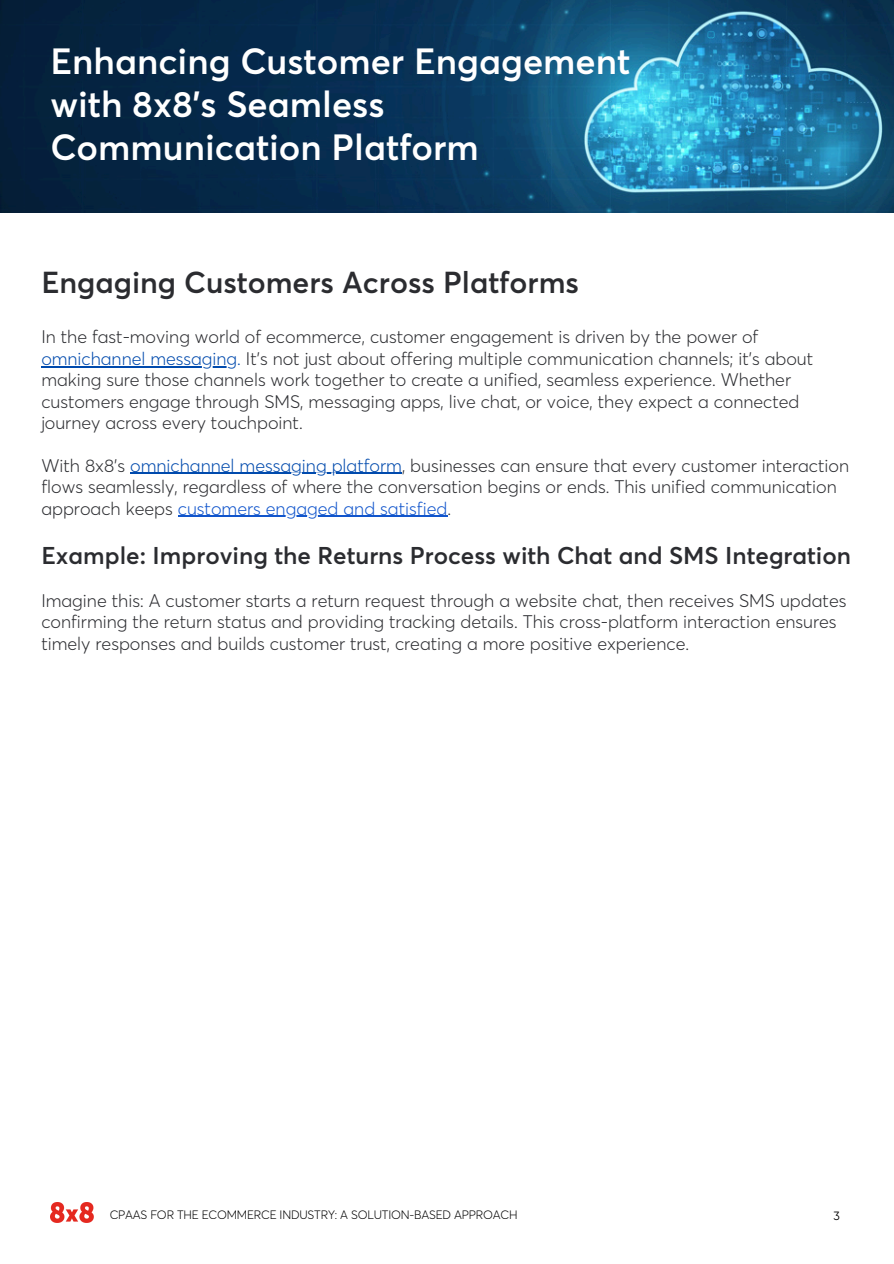
<style>
.page{position:relative;width:894px;height:1264px;background:#fff}
.page>*{position:absolute;margin:0;border:0;box-sizing:border-box;transform-origin:0 0}
.t1{font:600 36px/42.8px "Averta";color:#fff}
.t2{font:600 30px "Averta";color:#2b2c30}
.t3{font:600 24px "Averta";color:#2b2c30}
.t4{font:300 18px/21.3px "Averta";color:#2b2c30}
.t5{font:300 12px "Averta";letter-spacing:-.015em;color:#000}
.t6{font:12px "Gilroy";color:#000}
.s1{color:#004aad}
.s2{color:#15c}
</style>
<div class="page">
<img style="left:50px;top:1202px;width:43px;height:20px">
<img style="left:0;top:0;width:893px;height:213px">
<hr style="left:41px;top:366px;width:196px;height:1px;background:#004aad">
<hr style="left:130px;top:473px;width:272px;height:1px;background:#004aad">
<hr style="left:178px;top:515px;width:269px;height:2px;background:#15c">
<p class="t1" style="left:50px;top:40px;width:581px">Enhancing Customer Engagement with 8x8’s Seamless<br>Communication Platform</p>
<h4 class="t2" style="left:41px;top:263px;width:539px">Engaging Customers Across Platforms</h4>
<h3 class="t4" style="left:41px;top:326px;width:718px">In the fast-moving world of ecommerce, customer engagement is driven by the power of</h3>
<h4 class="t4" style="left:41px;top:348px;width:773px"><span class="s1">omnichannel messaging.</span> It’s not just about offering multiple communication channels; it’s about making sure those channels work together to create a unified, seamless experience. Whether customers engage through SMS, messaging apps, live chat, or voice, they expect a connected journey across every touchpoint.</h4>
<p class="t4" style="left:41px;top:454px;width:809px">With 8x8’s <span class="s1">omnichannel messaging platform</span>, businesses can ensure that every customer interaction</p>
<p class="t4" style="left:41px;top:476px;width:796px">flows seamlessly, regardless of where the conversation begins or ends. This unified communication approach keeps <span class="s2">customers engaged and satisfied</span>.</p>
<h3 class="t3" style="left:41px;top:540px;width:811px">Example: Improving the Returns Process with Chat and SMS Integration</h3>
<p class="t4" style="left:41px;top:589px;width:806px">Imagine this: A customer starts a return request through a website chat, then receives SMS updates confirming the return status and providing tracking details. This cross-platform interaction ensures timely responses and builds customer trust, creating a more positive experience.</p>
<h1 class="t5" style="left:110px;top:1206px;width:409px">CPAAS FOR THE ECOMMERCE INDUSTRY: A SOLUTION-BASED APPROACH</h1>
<p class="t6" style="left:833px;top:1208px;width:8px">3</p>
</div>
